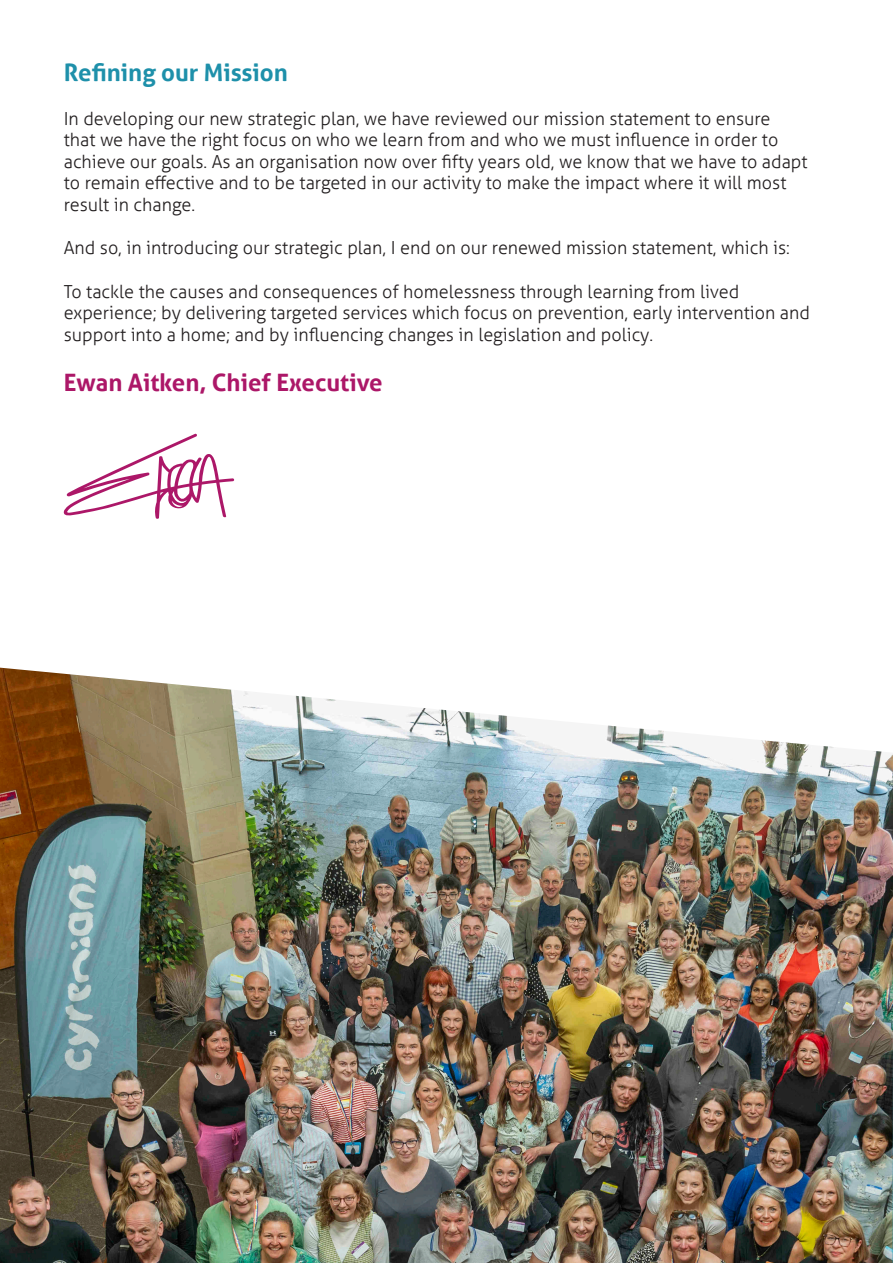
<style>
.page{position:relative;width:893px;height:1263px;background:#fff}
.page>*{position:absolute;margin:0;border:0;box-sizing:border-box;transform-origin:0 0}
.t1{font:700 24px "Aller";color:#ac1768}
.t2{font:700 24px "Aller";color:#1e90aa}
.t3{font:300 18px/21.6px "Aller";color:#231f20}
</style>
<div class="page">
<svg style="left:63px;top:433px;width:172px;height:86px"></svg>
<img style="left:0;top:668px;width:893px;height:595px">
<p class="t2" style="left:64px;top:58px;width:225px">Refining our Mission</p>
<p class="t3" style="left:64px;top:108px;width:745px">In developing our new strategic plan, we have reviewed our mission statement to ensure<br>that we have the right focus on who we learn from and who we must influence in order to achieve our goals. As an organisation now over fifty years old, we know that we have to adapt to remain effective and to be targeted in our activity to make the impact where it will most result in change.</p>
<p class="t3" style="left:64px;top:237px;width:728px">And so, in introducing our strategic plan, I end on our renewed mission statement, which is:</p>
<p class="t3" style="left:64px;top:280px;width:748px">To tackle the causes and consequences of homelessness through learning from lived experience; by delivering targeted services which focus on prevention, early intervention and support into a home; and by influencing changes in legislation and policy.</p>
<p class="t1" style="left:64px;top:368px;width:320px">Ewan Aitken, Chief Executive</p>
</div>
